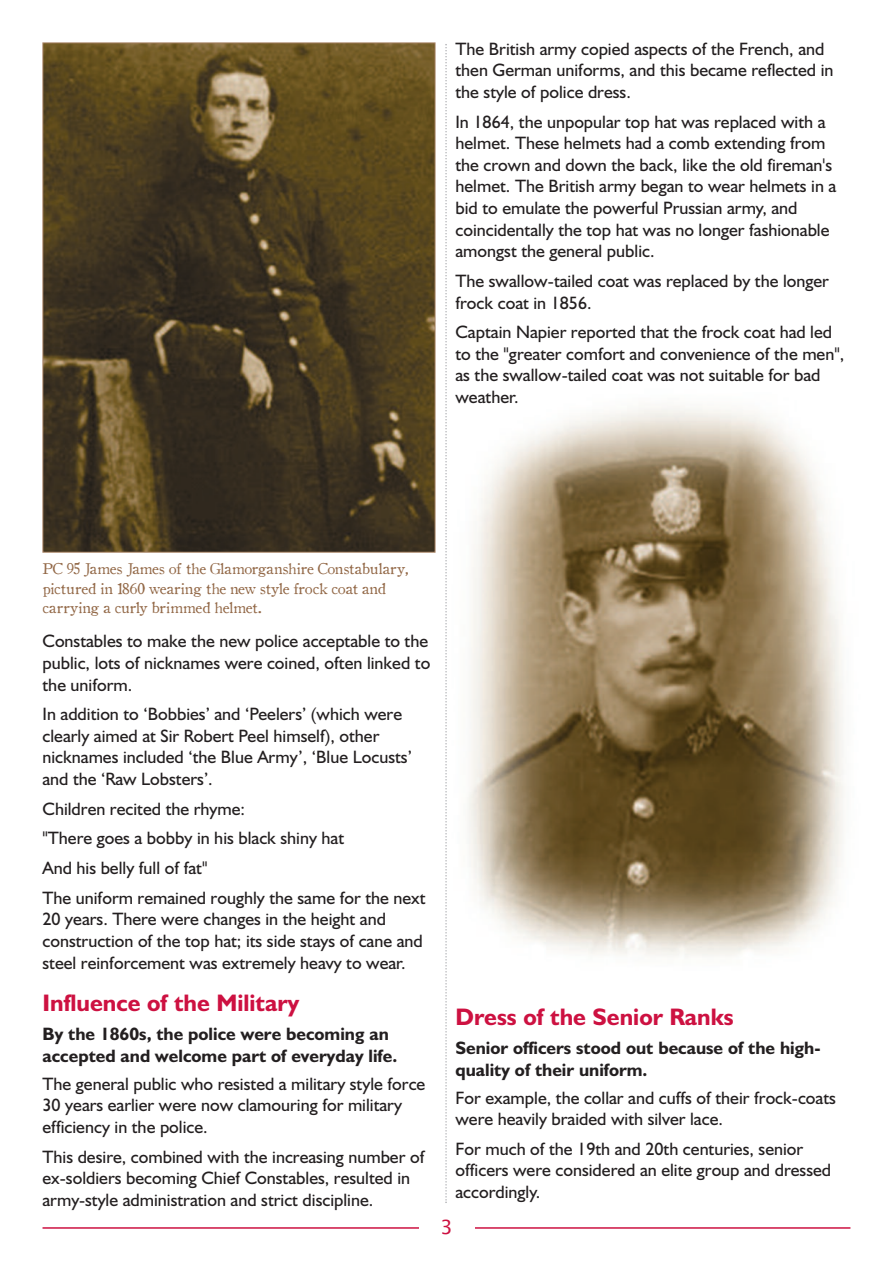
<style>
.page{position:relative;width:893px;height:1263px;background:#fff}
.page>*{position:absolute;margin:0;border:0;box-sizing:border-box;transform-origin:0 0}
.t1{font:700 24px "Humanist 521 BT";color:#cd1141}
.t2{font:19.5px "Lucida Grande";color:#cd1141}
.t3{font:18px/21.6px "Humanist 521 BT";color:#231f20}
.t4{font:700 18px/21.6px "Humanist 521 BT";color:#231f20}
.t5{font:15px/19.2px "Old Style 1 HPLHS";color:#936948}
</style>
<div class="page">
<img style="left:435px;top:346px;width:409px;height:611px">
<hr style="left:43px;top:1227px;width:807px;height:2px;background:#cd1141">
<div style="left:419px;top:1212px;width:55px;height:32px;background:#fff"></div>
<img style="left:45px;top:45px;width:388px;height:506px">
<svg style="left:445px;top:44px;width:2px;height:1159px"></svg>
<p class="t3" style="left:455px;top:40px;width:379px">The British army copied aspects of the French, and then German uniforms, and this became reflected in the style of police dress.</p>
<p class="t3" style="left:455px;top:113px;width:382px">In 1864, the unpopular top hat was replaced with a helmet. These helmets had a comb extending from the crown and down the back, like the old fireman's helmet. The British army began to wear helmets in a bid to emulate the powerful Prussian army, and coincidentally the top hat was no longer fashionable amongst the general public.</p>
<p class="t3" style="left:455px;top:272px;width:375px">The swallow-tailed coat was replaced by the longer frock coat in 1856.</p>
<p class="t3" style="left:455px;top:323px;width:390px">Captain Napier reported that the frock coat had led to the "greater comfort and convenience of the men", as the swallow-tailed coat was not suitable for bad weather.</p>
<p class="t5" style="left:42px;top:558px;width:368px">PC 95 James James of the Glamorganshire Constabulary, pictured in 1860 wearing the new style frock coat and carrying a curly brimmed helmet.</p>
<p class="t3" style="left:43px;top:632px;width:389px;text-align:justify">Constables to make the new police acceptable to the public, lots of nicknames were coined, often linked to the uniform.</p>
<p class="t3" style="left:43px;top:705px;width:371px">In addition to ‘Bobbies’ and ‘Peelers’ (which were clearly aimed at Sir Robert Peel himself), other nicknames included ‘the Blue Army’, ‘Blue Locusts’ and the ‘Raw Lobsters’.</p>
<p class="t3" style="left:43px;top:796px;width:385px;line-height:29.7px">Children recited the rhyme:<br>"There goes a bobby in his black shiny hat<br>And his belly full of fat"<br>The uniform remained roughly the same for the next</p>
<p class="t3" style="left:43px;top:910px;width:382px">20 years. There were changes in the height and construction of the top hat; its side stays of cane and steel reinforcement was extremely heavy to wear.</p>
<h1 class="t1" style="left:43px;top:995px;width:258px">Influence of the Military</h1>
<p class="t4" style="left:43px;top:1025px;width:356px">By the 1860s, the police were becoming an accepted and welcome part of everyday life.</p>
<p class="t3" style="left:43px;top:1075px;width:384px">The general public who resisted a military style force<br>30 years earlier were now clamouring for military efficiency in the police.</p>
<p class="t3" style="left:43px;top:1148px;width:383px">This desire, combined with the increasing number of ex-soldiers becoming Chief Constables, resulted in army-style administration and strict discipline.</p>
<h1 class="t1" style="left:455px;top:1008px;width:280px">Dress of the Senior Ranks</h1>
<p class="t4" style="left:455px;top:1039px;width:367px">Senior officers stood out because of the high&shy;quality of their uniform.</p>
<p class="t3" style="left:455px;top:1088px;width:382px">For example, the collar and cuffs of their frock-coats were heavily braided with silver lace.</p>
<p class="t3" style="left:455px;top:1140px;width:377px">For much of the 19th and 20th centuries, senior officers were considered an elite group and dressed accordingly.</p>
<p class="t2" style="left:441px;top:1215px;width:14px">3</p>
</div>
